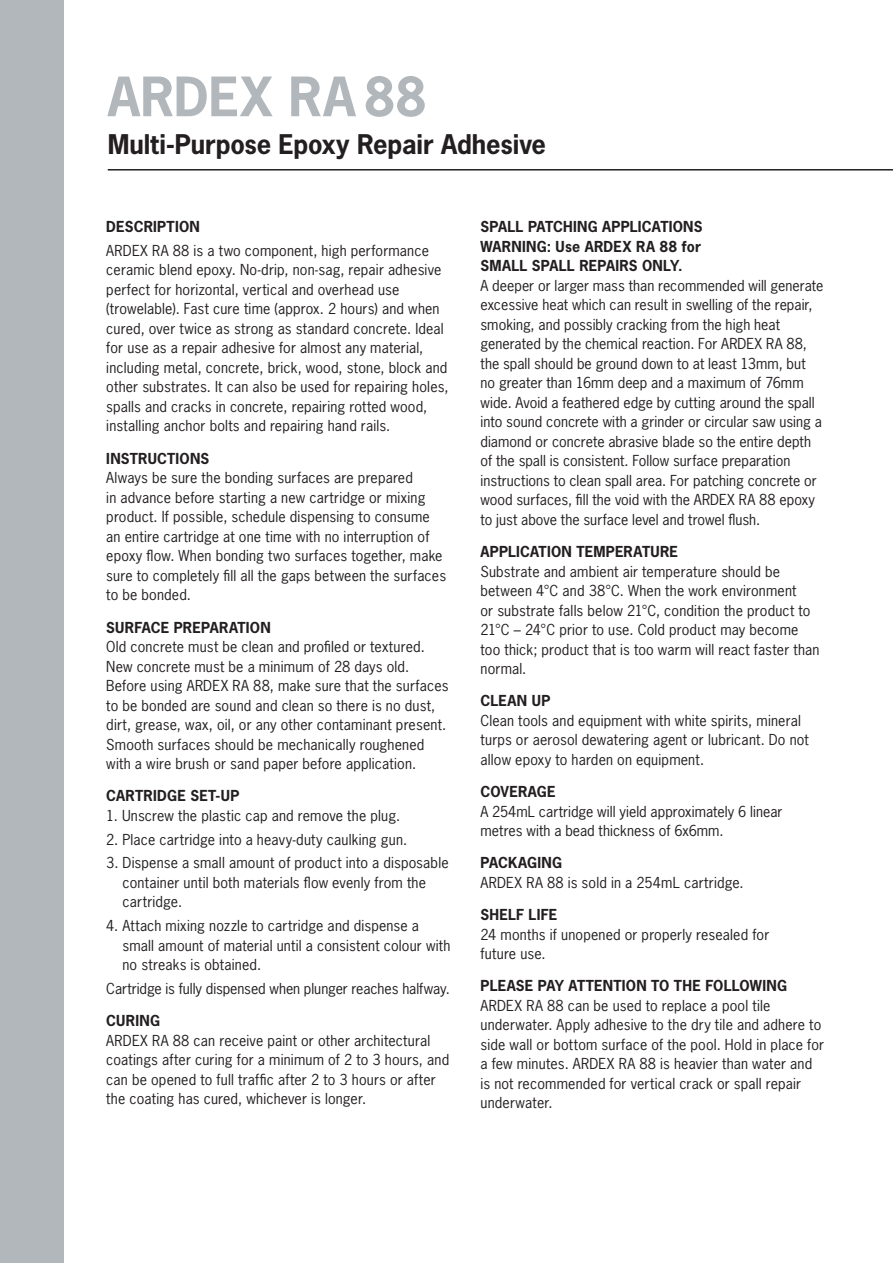
<style>
.page{position:relative;width:893px;height:1263px;background:#fff}
.page>*{position:absolute;margin:0;border:0;box-sizing:border-box;transform-origin:0 0}
.t1{font:700 51px "News Gothic Std";letter-spacing:.01em;color:#b2b7bb}
.t2{font:700 25.5px "News Gothic Std";letter-spacing:-.005em;color:#231f20}
.t3{font:14.25px/19.5px "News Gothic Std";letter-spacing:.01em;color:#231f20}
.t4{font:700 14.25px "News Gothic Std";letter-spacing:.015em;color:#231f20}
.s1{font-weight:700}
</style>
<div class="page">
<hr style="left:108px;top:169px;width:785px;height:2px;background:#231f20">
<div style="left:0;top:0;width:64px;height:1263px;background:#b2b7bb"></div>
<p class="t1" style="left:108px;top:63px;width:321px">ARDEX RA88</p>
<p class="t2" style="left:108px;top:127px;width:440px">Multi-Purpose Epoxy Repair Adhesive</p>
<p class="t4" style="left:106px;top:217px;width:95px">DESCRIPTION</p>
<p class="t3" style="left:106px;top:241px;width:344px">ARDEX RA 88 is a two component, high performance ceramic blend epoxy. No-drip, non-sag, repair adhesive perfect for horizontal, vertical and overhead use (trowelable). Fast cure time (approx. 2 hours) and when cured, over twice as strong as standard concrete. Ideal for use as a repair adhesive for almost any material, including metal, concrete, brick, wood, stone, block and other substrates. It can also be used for repairing holes, spalls and cracks in concrete, repairing rotted wood, installing anchor bolts and repairing hand rails.</p>
<p class="t3" style="left:106px;top:448px;width:341px"><span class="s1">INSTRUCTIONS<br></span>Always be sure the bonding surfaces are prepared<br>in advance before starting a new cartridge or mixing product. If possible, schedule dispensing to consume an entire cartridge at one time with no interruption of epoxy flow. When bonding two surfaces together, make sure to completely fill all the gaps between the surfaces to be bonded.</p>
<p class="t3" style="left:106px;top:617px;width:344px"><span class="s1">SURFACE PREPARATION<br></span>Old concrete must be clean and profiled or textured.<br>New concrete must be a minimum of 28 days old.<br>Before using ARDEX RA 88, make sure that the surfaces to be bonded are sound and clean so there is no dust, dirt, grease, wax, oil, or any other contaminant present.<br>Smooth surfaces should be mechanically roughened with a wire brush or sand paper before application.</p>
<p class="t4" style="left:106px;top:786px;width:135px">CARTRIDGE SET-UP</p>
<p class="t3" style="left:106px;top:805px;width:295px">1. Unscrew the plastic cap and remove the plug.</p>
<p class="t3" style="left:106px;top:829px;width:302px">2. Place cartridge into a heavy-duty caulking gun.</p>
<p class="t3" style="left:123px;top:853px;width:328px;text-indent:-16px">3. Dispense a small amount of product into a disposable container until both materials flow evenly from the cartridge.</p>
<p class="t3" style="left:122px;top:916px;width:330px;text-indent:-16px">4. Attach mixing nozzle to cartridge and dispense a small amount of material until a consistent colour with no streaks is obtained.</p>
<p class="t3" style="left:106px;top:978px;width:345px">Cartridge is fully dispensed when plunger reaches halfway.</p>
<p class="t3" style="left:106px;top:1011px;width:344px"><span class="s1">CURING<br></span>ARDEX RA 88 can receive paint or other architectural coatings after curing for a minimum of 2 to 3 hours, and can be opened to full traffic after 2 to 3 hours or after the coating has cured, whichever is longer.</p>
<p class="t3" style="left:480px;top:217px;width:344px"><span class="s1">SPALL PATCHING APPLICATIONS<br>WARNING: Use ARDEX RA 88 for<br>SMALL SPALL REPAIRS ONLY.<br></span>A deeper or larger mass than recommended will generate excessive heat which can result in swelling of the repair, smoking, and possibly cracking from the high heat generated by the chemical reaction. For ARDEX RA 88, the spall should be ground down to at least 13mm, but no greater than 16mm deep and a maximum of 76mm wide. Avoid a feathered edge by cutting around the spall into sound concrete with a grinder or circular saw using a diamond or concrete abrasive blade so the entire depth of the spall is consistent. Follow surface preparation instructions to clean spall area. For patching concrete or wood surfaces, fill the void with the ARDEX RA 88 epoxy to just above the surface level and trowel flush.</p>
<p class="t3" style="left:480px;top:542px;width:340px"><span class="s1">APPLICATION TEMPERATURE<br></span>Substrate and ambient air temperature should be between 4°C and 38°C. When the work environment<br>or substrate falls below 21°C, condition the product to 21°C – 24°C prior to use. Cold product may become too thick; product that is too warm will react faster than normal.</p>
<p class="t3" style="left:480px;top:691px;width:330px"><span class="s1">CLEAN UP<br></span>Clean tools and equipment with white spirits, mineral turps or aerosol dewatering agent or lubricant. Do not allow epoxy to harden on equipment.</p>
<p class="t3" style="left:480px;top:782px;width:304px"><span class="s1">COVERAGE<br></span>A 254mL cartridge will yield approximately 6 linear metres with a bead thickness of 6x6mm.</p>
<p class="t3" style="left:480px;top:853px;width:265px"><span class="s1">PACKAGING<br></span>ARDEX RA 88 is sold in a 254mL cartridge.</p>
<p class="t3" style="left:480px;top:905px;width:290px"><span class="s1">SHELF LIFE<br></span>24 months if unopened or properly resealed for future use.</p>
<p class="t3" style="left:480px;top:976px;width:345px"><span class="s1">PLEASE PAY ATTENTION TO THE FOLLOWING </span>ARDEX RA 88 can be used to replace a pool tile underwater. Apply adhesive to the dry tile and adhere to side wall or bottom surface of the pool. Hold in place for a few minutes. ARDEX RA 88 is heavier than water and is not recommended for vertical crack or spall repair underwater.</p>
</div>
